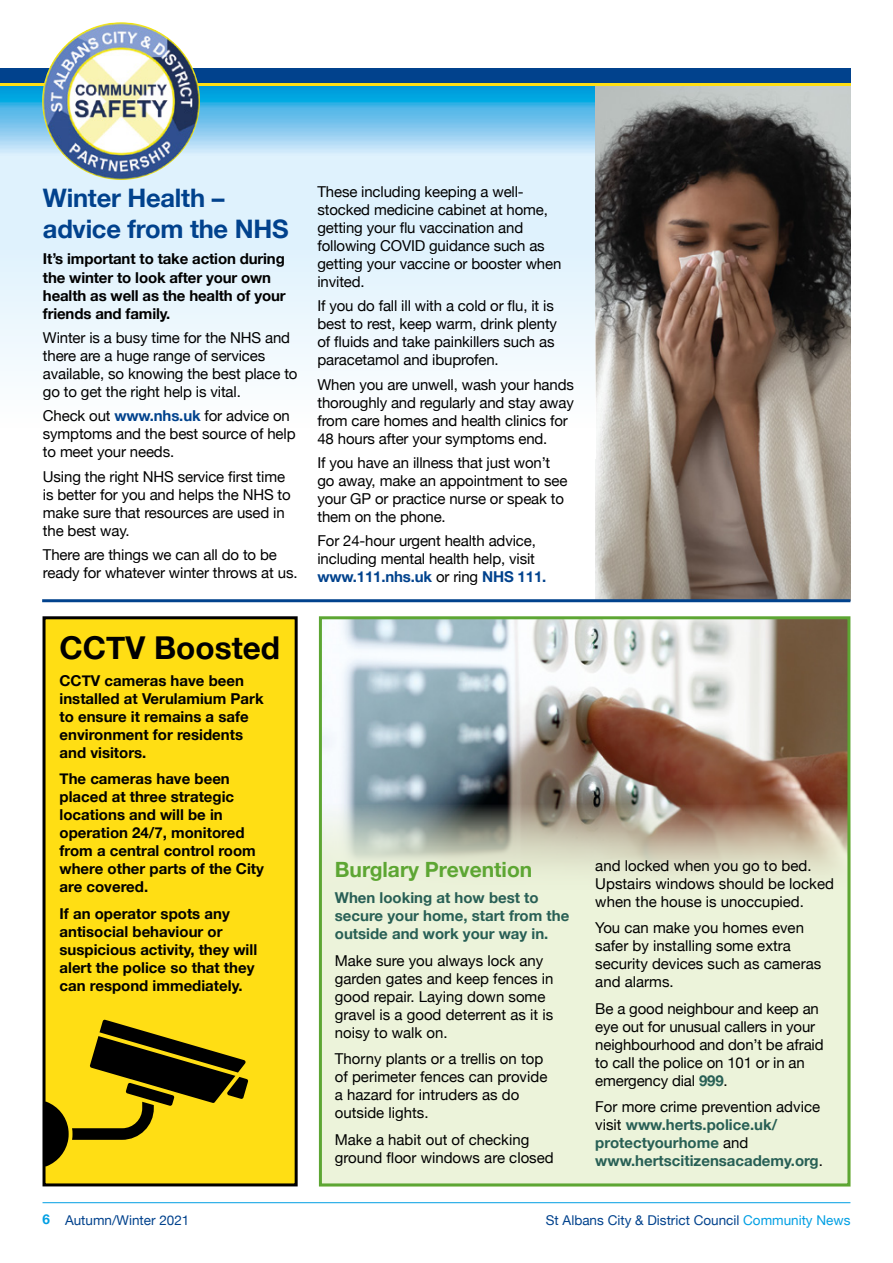
<style>
.page{position:relative;width:893px;height:1263px;background:#fff}
.page>*{position:absolute;margin:0;border:0;box-sizing:border-box;transform-origin:0 0}
.t1{font:700 31.5px "Helvetica Neue";color:#000}
.t2{font:700 25.5px/30.6px "Helvetica Neue";letter-spacing:-.01em;color:#01428d}
.t3{font:700 21px "Helvetica Neue";color:#5da633}
.t4{font:15px/18px "Helvetica Neue";letter-spacing:-.01em;color:#000}
.t5{font:700 15px/18px "Helvetica Neue";color:#000}
.t6{font:700 15px/18px "Helvetica Neue";color:#285f55}
.t7{font:13.5px "Helvetica Neue";color:#01428d}
.s1{font-weight:700;color:#01428d}
.s2{font-weight:700;color:#285f55}
.s3{font-weight:400;color:#000}
.s4{font-weight:700;color:#009fe3}
.s5{color:#009fe3}
</style>
<div class="page">
<hr style="left:43px;top:1202px;width:807px;height:1px;background:#009fe3">
<img style="left:323px;top:620px;width:523px;height:183px">
<div style="left:44px;top:618px;width:252px;height:567px;background:#ffde14"></div>
<div style="left:43px;top:616px;width:255px;height:570px;border:3px solid #000"></div>
<svg style="left:0;top:86px;width:595px;height:159px;background:#b3e0f6"></svg>
<img style="left:595px;top:86px;width:255px;height:513px">
<hr style="left:0;top:83px;width:850px;height:3px;background:#ffde14">
<div style="left:0;top:68px;width:850px;height:15px;background:#01428d"></div>
<img style="left:42px;top:22px;width:158px;height:158px;border-radius:79px">
<div style="left:0;top:245px;width:595px;height:214px;background:linear-gradient(to bottom,#dff2fd,#fff)"></div>
<hr style="left:42px;top:599px;width:808px;height:3px;background:#01428d">
<div style="left:319px;top:890px;width:531px;height:296px;background:#ecf3da"></div>
<svg style="left:43px;top:1020px;width:205px;height:146px"></svg>
<svg style="left:323px;top:803px;width:523px;height:87px;background:#c4c1ae"></svg>
<div style="left:319px;top:616px;width:531px;height:570px;border:3px solid #5da633"></div>
<p class="t2" style="left:43px;top:184px;width:247px">Winter Health – advice from the NHS</p>
<p class="t5" style="left:43px;top:251px;width:244px">It’s important to take action during the winter to look after your own health as well as the health of your friends and family.</p>
<p class="t4" style="left:43px;top:329px;width:256px">Winter is a busy time for the NHS and there are a huge range of services available, so knowing the best place to go to get the right help is vital.</p>
<p class="t4" style="left:43px;top:408px;width:254px">Check out <span class="s1">www.nhs.uk</span> for advice on symptoms and the best source of help to meet your needs.</p>
<p class="t4" style="left:43px;top:468px;width:249px">Using the right NHS service first time is better for you and helps the NHS to make sure that resources are used in the best way.</p>
<p class="t4" style="left:43px;top:547px;width:256px">There are things we can all do to be ready for whatever winter throws at us.</p>
<p class="t1" style="left:60px;top:623px;width:222px">CCTV Boosted</p>
<p class="t5" style="left:60px;top:671px;width:206px">CCTV cameras have been installed at Verulamium Park to ensure it remains a safe environment for residents and visitors.</p>
<p class="t5" style="left:60px;top:770px;width:206px">The cameras have been placed at three strategic locations and will be in operation 24/7, monitored from a central control room where other parts of the City are covered.</p>
<p class="t5" style="left:60px;top:905px;width:199px">If an operator spots any antisocial behaviour or suspicious activity, they will alert the police so that they can respond immediately.</p>
<p class="t4" style="left:317px;top:183px;width:245px">These including keeping a well&shy;stocked medicine cabinet at home, getting your flu vaccination and following COVID guidance such as getting your vaccine or booster when invited.</p>
<p class="t4" style="left:317px;top:298px;width:241px">If you do fall ill with a cold or flu, it is best to rest, keep warm, drink plenty of fluids and take painkillers such as paracetamol and ibuprofen.</p>
<p class="t4" style="left:317px;top:376px;width:258px">When you are unwell, wash your hands thoroughly and regularly and stay away from care homes and health clinics for 48 hours after your symptoms end.</p>
<p class="t4" style="left:317px;top:454px;width:251px">If you have an illness that just won’t go away, make an appointment to see your GP or practice nurse or speak to them on the phone.</p>
<p class="t4" style="left:317px;top:533px;width:230px">For 24-hour urgent health advice, including mental health help, visit <span class="s1">www.111.nhs.uk</span> or ring <span class="s1">NHS 111.</span></p>
<p class="t3" style="left:335px;top:853px;width:199px">Burglary Prevention</p>
<p class="t6" style="left:335px;top:889px;width:236px">When looking at how best to secure your home, start from the outside and work your way in.</p>
<p class="t4" style="left:335px;top:952px;width:220px">Make sure you always lock any garden gates and keep fences in good repair. Laying down some gravel is a good deterrent as it is noisy to walk on.</p>
<p class="t4" style="left:335px;top:1051px;width:214px">Thorny plants or a trellis on top of perimeter fences can provide a hazard for intruders as do outside lights.</p>
<p class="t4" style="left:335px;top:1131px;width:220px">Make a habit out of checking ground floor windows are closed</p>
<p class="t4" style="left:595px;top:857px;width:240px">and locked when you go to bed.<br>Upstairs windows should be locked when the house is unoccupied.</p>
<p class="t4" style="left:595px;top:919px;width:227px">You can make you homes even safer by installing some extra security devices such as cameras and alarms.</p>
<p class="t4" style="left:595px;top:1000px;width:230px">Be a good neighbour and keep an eye out for unusual callers in your neighbourhood and don’t be afraid to call the police on 101 or in an emergency dial <span class="s2">999</span>.</p>
<p class="t6" style="left:595px;top:1098px;width:229px"><span class="s3">For more crime prevention advice visit</span> www.herts.police.uk/ protectyourhome <span class="s3">and </span>www.hertscitizensacademy.org<span class="s3">.</span></p>
<p class="t7" style="left:43px;top:1210px;width:148px"><span class="s4">6</span> Autumn/Winter 2021</p>
<p class="t7" style="left:546px;top:1210px;width:306px">St Albans City &amp; District Council <span class="s5">Community News</span></p>
</div>
